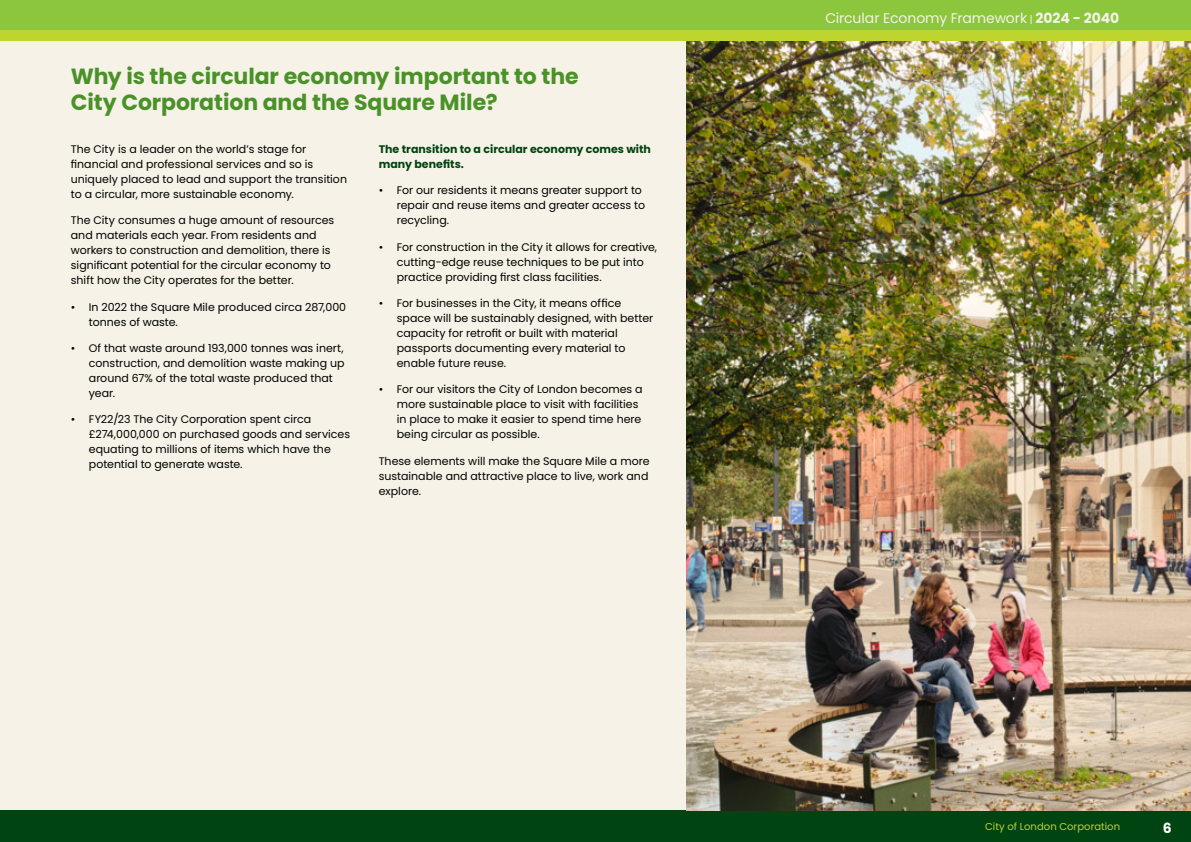
<style>
.page{position:relative;width:1191px;height:842px;background:#f6f2e7}
.page>*{position:absolute;margin:0;border:0;box-sizing:border-box;transform-origin:0 0}
.Heading_2{font:700 22px/26px "Poppins";letter-spacing:-.005em;color:#4a9228}
.t1{font:14px "Poppins";letter-spacing:-.005em;color:#f6f2e7}
.t2{font:700 14px "Poppins";color:#fff}
.t3{font:11px/15px "Poppins";color:#000}
.t4{font:700 11px/15px "Poppins";color:#041}
.t5{font:10px "Poppins";letter-spacing:.005em;color:#bed530}
.s1{font-size:10px}
.s2{font-weight:700}
</style>
<div class="page">
<div style="left:0;top:811px;width:1191px;height:31px;background:#041"></div>
<div style="left:0;top:0;width:1191px;height:30px;background:#8bc63d"></div>
<div style="left:0;top:30px;width:1191px;height:11px;background:#bed530"></div>
<img style="left:686px;top:41px;width:504px;height:770px">
<p class="Heading_2" style="left:71px;top:63px;width:509px">Why is the circular economy important to the<br>City Corporation and the Square Mile?</p>
<p class="t4" style="left:379px;top:142px;width:274px">The transition to a circular economy comes with many benefits.</p>
<p class="t3" style="left:397px;top:183px;width:250px;text-indent:-18px">• For our residents it means greater support to repair and reuse items and greater access to recycling.</p>
<p class="t3" style="left:397px;top:239px;width:262px;text-indent:-18px">• For construction in the City it allows for creative, cutting-edge reuse techniques to be put into practice providing first class facilities.</p>
<p class="t3" style="left:397px;top:296px;width:258px;text-indent:-18px">• For businesses in the City, it means office space will be sustainably designed, with better capacity for retrofit or built with material passports documenting every material to enable future reuse.</p>
<p class="t3" style="left:397px;top:382px;width:247px;text-indent:-18px">• For our visitors the City of London becomes a more sustainable place to visit with facilities in place to make it easier to spend time here being circular as possible.</p>
<p class="t3" style="left:379px;top:453px;width:272px;text-align:justify">These elements will make the Square Mile a more sustainable and attractive place to live, work and explore.</p>
<p class="t3" style="left:71px;top:142px;width:278px">The City is a leader on the world’s stage for financial and professional services and so is uniquely placed to lead and support the transition to a circular, more sustainable economy.</p>
<p class="t3" style="left:71px;top:213px;width:265px">The City consumes a huge amount of resources and materials each year. From residents and workers to construction and demolition, there is significant potential for the circular economy to shift how the City operates for the better.</p>
<p class="t3" style="left:89px;top:299px;width:259px;text-indent:-18px">• In 2022 the Square Mile produced circa 287,000 tonnes of waste.</p>
<p class="t3" style="left:89px;top:341px;width:257px;text-indent:-18px">• Of that waste around 193,000 tonnes was inert, construction, and demolition waste making up around 67% of the total waste produced that year.</p>
<p class="t3" style="left:89px;top:412px;width:263px;text-indent:-18px">• FY22/23 The City Corporation spent circa £274,000,000 on purchased goods and services equating to millions of items which have the potential to generate waste.</p>
<p class="t1" style="left:825px;top:10px;width:295px">Circular Economy Framework <span class="s1">|</span> <span class="s2">2024 - 2040</span></p>
<p class="t5" style="left:985px;top:820px;width:136px">City of London Corporation</p>
<p class="t2" style="left:1162px;top:820px;width:10px">6</p>
</div>
